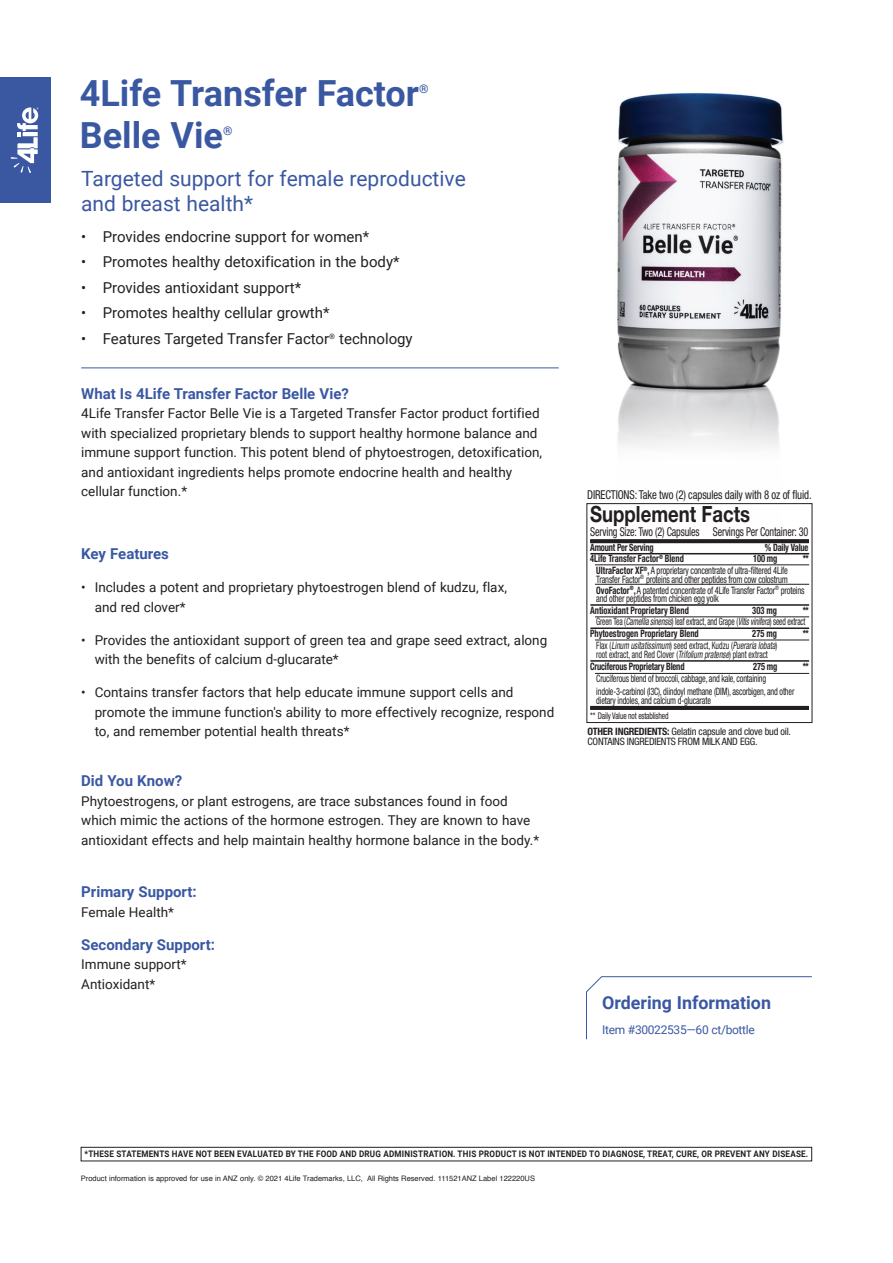
<style>
.page{position:relative;width:893px;height:1263px;background:#fff}
.page>*{position:absolute;margin:0;border:0;box-sizing:border-box;transform-origin:0 0}
.t1{font:700 36px "Roboto";color:#3a58a2}
.t2{font:700 22.35px "Helvetica Neue LT Std";color:#231f20;scale:.83 1}
.t3{font:21px/25.2px "Roboto";color:#3a58a2}
.t4{font:700 17.85px "Roboto";color:#3a58a2}
.t5{font:15px "Roboto";color:#231f20}
.t6{font:700 15px "Roboto";color:#3a58a2}
.t7{font:13.5px/19.5px "Roboto";color:#231f20}
.t8{font:condensed 12.15px "Helvetica Neue LT Std";letter-spacing:-.015em;color:#231f20;scale:.83 1}
.t9{font:condensed 12.15px "Helvetica Neue LT Std";letter-spacing:-.015em;color:#231f20;scale:.88 1}
.t10{font:12px "Roboto";letter-spacing:-.025em;color:#3a58a2}
.t11{font:700 12px "Roboto";color:#3a58a2}
.t12{font:condensed 10.2px/8.1px "Helvetica Neue LT Std";letter-spacing:-.02em;color:#231f20;scale:.83 1}
.t13{font:condensed 10.2px/12.1px "Helvetica Neue LT Std";letter-spacing:-.02em;color:#231f20;scale:.8 1}
.t14{font:condensed 10.2px/9.1px "Helvetica Neue LT Std";color:#231f20;scale:.75 1}
.t15{font:700 condensed 10.2px "Helvetica Neue LT Std";color:#231f20;scale:.83 1}
.t16{font:condensed 10.2px/10.2px "Helvetica Neue LT Std";letter-spacing:-.02em;color:#231f20}
.t17{font:condensed 10.2px "Helvetica Neue LT Std";letter-spacing:-.02em;color:#231f20;scale:.74 1}
.t18{font:700 condensed 10.2px "Helvetica Neue LT Std";letter-spacing:-.02em;color:#231f20;scale:.83 1}
.t19{font:condensed 9.15px "Helvetica Neue LT Std";letter-spacing:-.02em;color:#231f20;scale:.83 1}
.t20{font:700 9px "Roboto";letter-spacing:.025em;color:#231f20;scale:.9 1}
.t21{font:7.5px "Helvetica";color:#231f20}
.s1{font-weight:700}
.s2{font-style:italic}
</style>
<div class="page">
<img style="left:490px;top:92px;width:323px;height:439px">
<div style="left:81px;top:1147px;width:731px;height:14px;border:1px solid #231f20"></div>
<hr style="left:81px;top:367px;width:478px;height:1px;background:#3a58a2">
<svg style="left:586px;top:976px;width:226px;height:64px"></svg>
<div style="left:586px;top:503px;width:226px;height:220px;border:1px solid #231f20"></div>
<svg style="left:590px;top:539px;width:219px;height:4px"></svg>
<hr style="left:590px;top:706px;width:219px;height:4px;background:#231f20">
<hr style="left:590px;top:553px;width:219px;height:1px;background:#231f20">
<hr style="left:590px;top:604px;width:219px;height:2px;background:#231f20">
<hr style="left:590px;top:627px;width:219px;height:2px;background:#231f20">
<hr style="left:590px;top:660px;width:219px;height:2px;background:#231f20">
<hr style="left:595px;top:565px;width:214px;height:1px;background:#231f20">
<hr style="left:595px;top:584px;width:214px;height:1px;background:#231f20">
<hr style="left:595px;top:617px;width:214px;height:1px;background:#231f20">
<hr style="left:595px;top:640px;width:214px;height:1px;background:#231f20">
<hr style="left:595px;top:673px;width:214px;height:1px;background:#231f20">
<div style="left:0;top:77px;width:51px;height:125px;background:#3a58a2"></div>
<svg style="left:11px;top:107px;width:27px;height:66px"></svg>
<h1 class="t1" style="left:80px;top:68px;width:341px">4Life Transfer Factor</h1>
<p class="t11" style="left:419px;top:80px;width:11px">®</p>
<h1 class="t1" style="left:80px;top:110px;width:145px">Belle Vie</h1>
<p class="t11" style="left:223px;top:122px;width:11px">®</p>
<h3 class="t3" style="left:81px;top:165px;width:386px">Targeted support for female reproductive and breast health*</h3>
<p class="t5" style="left:81px;top:226px;width:290px">• Provides endocrine support for women*</p>
<p class="t5" style="left:81px;top:251px;width:320px">• Promotes healthy detoxification in the body*</p>
<p class="t5" style="left:81px;top:277px;width:222px">• Provides antioxidant support*</p>
<p class="t5" style="left:81px;top:303px;width:250px">• Promotes healthy cellular growth*</p>
<p class="t5" style="left:81px;top:328px;width:333px">• Features Targeted Transfer Factor<sup>®</sup> technology</p>
<p class="t6" style="left:81px;top:383px;width:269px">What Is 4Life Transfer Factor Belle Vie?</p>
<p class="t7" style="left:81px;top:403px;width:462px">4Life Transfer Factor Belle Vie is a Targeted Transfer Factor product fortified with specialized proprietary blends to support healthy hormone balance and immune support function. This potent blend of phytoestrogen, detoxification, and antioxidant ingredients helps promote endocrine health and healthy cellular function.*</p>
<p class="t6" style="left:81px;top:544px;width:89px">Key Features</p>
<p class="t7" style="left:95px;top:577px;width:414px;text-indent:-14px">• Includes a potent and proprietary phytoestrogen blend of kudzu, flax, and red clover*</p>
<p class="t7" style="left:95px;top:630px;width:454px;text-indent:-14px">• Provides the antioxidant support of green tea and grape seed extract, along with the benefits of calcium d-glucarate*</p>
<p class="t7" style="left:95px;top:682px;width:461px;text-indent:-14px">• Contains transfer factors that help educate immune support cells and promote the immune function's ability to more effectively recognize, respond to, and remember potential health threats*</p>
<p class="t6" style="left:81px;top:770px;width:102px">Did You Know?</p>
<p class="t7" style="left:81px;top:790px;width:459px">Phytoestrogens, or plant estrogens, are trace substances found in food which mimic the actions of the hormone estrogen. They are known to have antioxidant effects and help maintain healthy hormone balance in the body.*</p>
<p class="t6" style="left:81px;top:881px;width:117px">Primary Support:</p>
<p class="t7" style="left:81px;top:901px;width:94px">Female Health*</p>
<p class="t6" style="left:81px;top:934px;width:135px">Secondary Support:</p>
<p class="t7" style="left:81px;top:954px;width:107px">Immune support*<br>Antioxidant*</p>
<p class="t9" style="left:587px;top:488px;width:257px">DIRECTIONS: Take two (2) capsules daily with 8 oz of fluid.</p>
<h2 class="t2" style="left:590px;top:500px;width:194px">Supplement Facts</h2>
<p class="t8" style="left:590px;top:525px;width:264px">Serving Size: Two (2) Capsules Servings Per Container: 30</p>
<p class="t18" style="left:590px;top:541px;width:78px">Amount Per Serving</p>
<p class="t18" style="left:765px;top:541px;width:54px">% Daily Value</p>
<p class="t15" style="left:590px;top:552px;width:115px">4Life Transfer Factor<sup>®</sup> Blend</p>
<p class="t15" style="left:753px;top:552px;width:30px">100 mg</p>
<p class="t15" style="left:803px;top:552px;width:9px">**</p>
<p class="t12" style="left:596px;top:567px;width:232px"><span class="s1">UltraFactor XF</span><sup>®</sup><span class="s1">,</span> A proprietary concentrate of ultra-filtered 4Life<br>Transfer Factor<sup>®</sup> proteins and other peptides from cow colostrum</p>
<p class="t12" style="left:596px;top:586px;width:253px"><span class="s1">OvoFactor</span><sup>®</sup><span class="s1">,</span> A patented concentrate of 4Life Transfer Factor<sup>®</sup> proteins and other peptides from chicken egg yolk</p>
<p class="t15" style="left:590px;top:604px;width:120px">Antioxidant Proprietary Blend</p>
<p class="t15" style="left:752px;top:604px;width:31px">303 mg</p>
<p class="t15" style="left:803px;top:604px;width:9px">**</p>
<p class="t17" style="left:596px;top:616px;width:284px">Green Tea (<span class="s2">Camellia sinensis</span>) leaf extract, and Grape (<span class="s2">Vitis vinifera</span>) seed extract</p>
<p class="t15" style="left:590px;top:627px;width:132px">Phytoestrogen Proprietary Blend</p>
<p class="t15" style="left:752px;top:627px;width:31px">275 mg</p>
<p class="t15" style="left:803px;top:627px;width:9px">**</p>
<p class="t14" style="left:596px;top:640px;width:243px">Flax (<span class="s2">Linum usitatissimum</span>) seed extract, Kudzu (<span class="s2">Pueraria lobata</span>) root extract, and Red Clover (<span class="s2">Trifolium pratense</span>) plant extract</p>
<p class="t18" style="left:590px;top:660px;width:115px">Cruciferous Proprietary Blend</p>
<p class="t15" style="left:753px;top:660px;width:30px">275 mg</p>
<p class="t15" style="left:803px;top:660px;width:9px">**</p>
<p class="t13" style="left:596px;top:673px;width:249px">Cruciferous blend of broccoli, cabbage, and kale, containing indole-3-carbinol (I3C), diindoyl methane (DIM), ascorbigen, and other</p>
<p class="t13" style="left:596px;top:694px;width:145px">dietary indoles, and calcium d-glucarate</p>
<p class="t19" style="left:590px;top:710px;width:96px">** Daily Value not established</p>
<p class="t16" style="left:587px;top:726px;width:205px"><span class="s1">OTHER INGREDIENTS:</span> Gelatin capsule and clove bud oil.<br>CONTAINS INGREDIENTS FROM MILK AND EGG.</p>
<h3 class="t4" style="left:602px;top:990px;width:170px">Ordering Information</h3>
<p class="t10" style="left:602px;top:1021px;width:154px">Item #30022535—60 ct/bottle</p>
<p class="t20" style="left:85px;top:1148px;width:805px">*THESE STATEMENTS HAVE NOT BEEN EVALUATED BY THE FOOD AND DRUG ADMINISTRATION. THIS PRODUCT IS NOT INTENDED TO DIAGNOSE, TREAT, CURE, OR PREVENT ANY DISEASE.</p>
<p class="t21" style="left:81px;top:1173px;width:456px">Product information is approved for use in ANZ only. © 2021 4Life Trademarks, LLC, All Rights Reserved. 111521ANZ Label 122220US</p>
</div>
